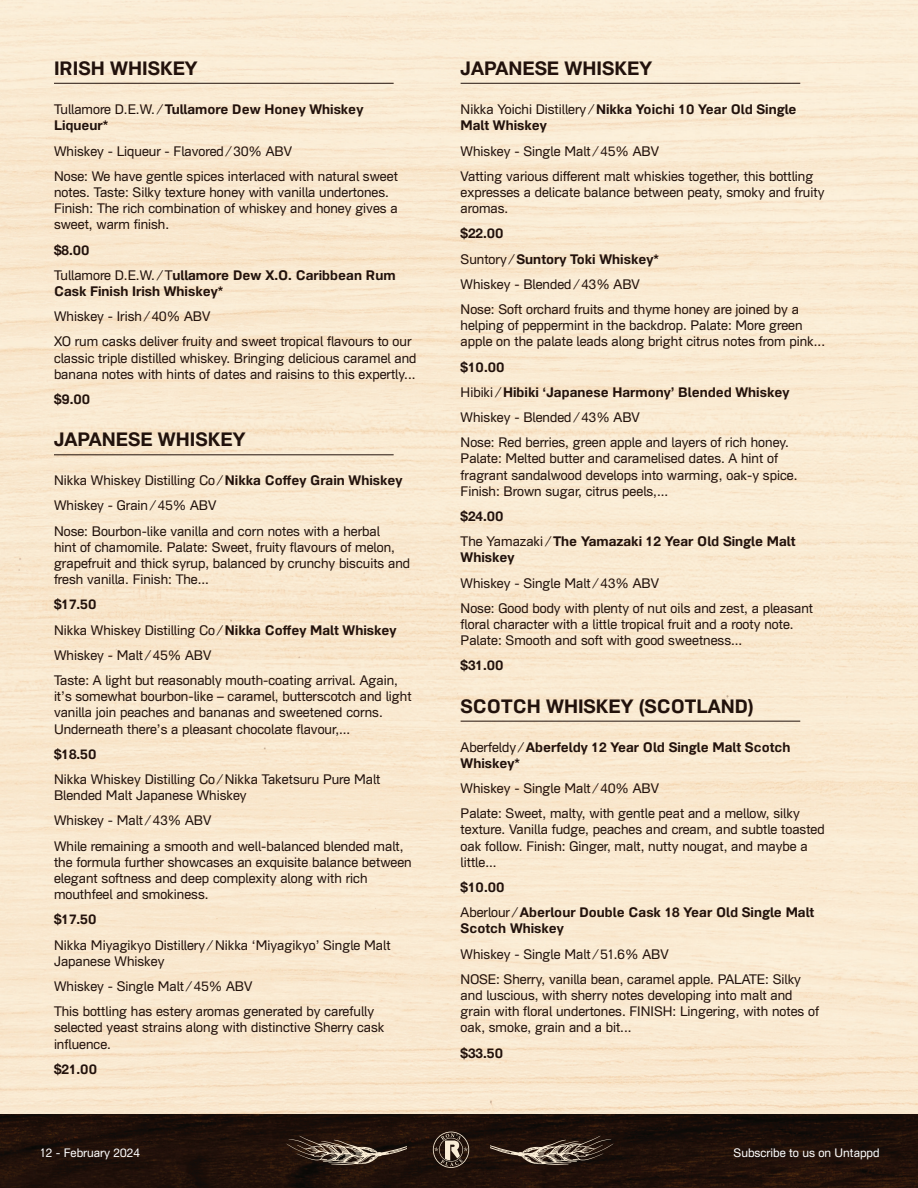
<style>
.page{position:relative;width:918px;height:1188px;background:#fff}
.page>*{position:absolute;margin:0;border:0;box-sizing:border-box;transform-origin:0 0}
.t1{font:700 18.9px "Grammatika";color:#22120c}
.t2{font:13.5px/16.2px "Grammatika";color:#22120c}
.t3{font:700 13.5px/16.2px "Grammatika";color:#22120c}
.t4{font:12px "Grammatika";color:#fff}
.s1{font-weight:400}
.s2{font-weight:700}
</style>
<div class="page">
<img style="left:0;top:0;width:918px;height:1115px">
<img style="left:0;top:1115px;width:918px;height:73px">
<svg style="left:286px;top:1136px;width:120px;height:29px;background:#4f3f34"></svg>
<svg style="left:490px;top:1136px;width:123px;height:29px;background:#4c3d33"></svg>
<svg style="left:433px;top:1132px;width:36px;height:36px"></svg>
<hr style="left:54px;top:83px;width:340px;height:1px;background:#22120c">
<hr style="left:461px;top:83px;width:339px;height:1px;background:#22120c">
<hr style="left:54px;top:454px;width:340px;height:1px;background:#22120c">
<hr style="left:461px;top:721px;width:339px;height:1px;background:#22120c">
<h1 class="t1" style="left:54px;top:57px;width:145px">IRISH WHISKEY</h1>
<p class="t3" style="left:54px;top:101px;width:311px"><span class="s1">Tullamore D.E.W. ⁄</span> Tullamore Dew Honey Whiskey<br>Liqueur*</p>
<p class="t2" style="left:54px;top:138px;width:345px;line-height:25.2px">Whiskey - Liqueur - Flavored ⁄ 30% ABV<br>Nose: We have gentle spices interlaced with natural sweet</p>
<p class="t2" style="left:54px;top:184px;width:345px">notes. Taste: Silky texture honey with vanilla undertones.<br>Finish: The rich combination of whiskey and honey gives a sweet, warm finish.</p>
<p class="t3" style="left:54px;top:237px;width:343px;line-height:25.2px">$8.00<br><span class="s1">Tullamore D.E.W. ⁄ T</span>ullamore Dew X.O. Caribbean Rum</p>
<p class="t3" style="left:54px;top:283px;width:171px">Cask Finish Irish Whiskey*</p>
<p class="t2" style="left:54px;top:304px;width:359px;line-height:25.2px">Whiskey - Irish ⁄ 40% ABV<br>XO rum casks deliver fruity and sweet tropical flavours to our</p>
<p class="t2" style="left:54px;top:350px;width:364px">classic triple distilled whiskey. Bringing delicious caramel and banana notes with hints of dates and raisins to this expertly...</p>
<p class="t3" style="left:54px;top:391px;width:38px">$9.00</p>
<h1 class="t1" style="left:54px;top:428px;width:193px">JAPANESE WHISKEY</h1>
<p class="t2" style="left:54px;top:468px;width:350px;line-height:25.2px">Nikka Whiskey Distilling Co ⁄ <span class="s2">Nikka Coffey Grain Whiskey<br></span>Whiskey - Grain ⁄ 45% ABV<br>Nose: Bourbon-like vanilla and corn notes with a herbal</p>
<p class="t2" style="left:54px;top:539px;width:358px">hint of chamomile. Palate: Sweet, fruity flavours of melon, grapefruit and thick syrup, balanced by crunchy biscuits and fresh vanilla. Finish: The...</p>
<p class="t2" style="left:54px;top:592px;width:346px;line-height:25.2px"><span class="s2">$17.50<br></span>Nikka Whiskey Distilling Co ⁄ <span class="s2">Nikka Coffey Malt Whiskey </span>Whiskey - Malt ⁄ 45% ABV<br>Taste: A light but reasonably mouth-coating arrival. Again,</p>
<p class="t2" style="left:54px;top:688px;width:359px">it’s somewhat bourbon-like – caramel, butterscotch and light vanilla join peaches and bananas and sweetened corns.<br>Underneath there’s a pleasant chocolate flavour,...</p>
<p class="t3" style="left:54px;top:746px;width:44px">$18.50</p>
<p class="t2" style="left:54px;top:771px;width:328px">Nikka Whiskey Distilling Co ⁄ Nikka Taketsuru Pure Malt<br>Blended Malt Japanese Whiskey</p>
<p class="t2" style="left:54px;top:808px;width:351px;line-height:25.2px">Whiskey - Malt ⁄ 43% ABV<br>While remaining a smooth and well-balanced blended malt,</p>
<p class="t2" style="left:54px;top:854px;width:359px">the formula further showcases an exquisite balance between elegant softness and deep complexity along with rich mouthfeel and smokiness.</p>
<p class="t3" style="left:54px;top:911px;width:44px">$17.50</p>
<p class="t2" style="left:54px;top:937px;width:338px">Nikka Miyagikyo Distillery ⁄ Nikka ‘Miyagikyo’ Single Malt<br>Japanese Whiskey</p>
<p class="t2" style="left:54px;top:973px;width:322px;line-height:25.2px">Whiskey - Single Malt ⁄ 45% ABV<br>This bottling has estery aromas generated by carefully</p>
<p class="t2" style="left:54px;top:1019px;width:332px">selected yeast strains along with distinctive Sherry cask influence.</p>
<p class="t3" style="left:54px;top:1061px;width:45px">$21.00</p>
<h1 class="t1" style="left:461px;top:57px;width:193px">JAPANESE WHISKEY</h1>
<p class="t3" style="left:461px;top:101px;width:337px"><span class="s1">Nikka Yoichi Distillery ⁄</span> Nikka Yoichi 10 Year Old Single<br>Malt Whiskey</p>
<p class="t2" style="left:461px;top:138px;width:354px;line-height:25.2px">Whiskey - Single Malt ⁄ 45% ABV<br>Vatting various different malt whiskies together, this bottling</p>
<p class="t2" style="left:461px;top:184px;width:365px">expresses a delicate balance between peaty, smoky and fruity aromas.</p>
<p class="t2" style="left:461px;top:221px;width:340px;line-height:25.2px"><span class="s2">$22.00<br></span>Suntory ⁄ <span class="s2">Suntory Toki Whiskey*<br></span>Whiskey - Blended ⁄ 43% ABV<br>Nose: Soft orchard fruits and thyme honey are joined by a</p>
<p class="t2" style="left:461px;top:317px;width:366px">helping of peppermint in the backdrop. Palate: More green apple on the palate leads along bright citrus notes from pink...</p>
<p class="t2" style="left:461px;top:354px;width:330px;line-height:25.2px"><span class="s2">$10.00<br></span>Hibiki ⁄ <span class="s2">Hibiki ‘Japanese Harmony’ Blended Whiskey </span>Whiskey - Blended ⁄ 43% ABV<br>Nose: Red berries, green apple and layers of rich honey.</p>
<p class="t2" style="left:461px;top:450px;width:338px">Palate: Melted butter and caramelised dates. A hint of fragrant sandalwood develops into warming, oak-y spice.<br>Finish: Brown sugar, citrus peels,...</p>
<p class="t3" style="left:461px;top:503px;width:336px;line-height:25.2px">$24.00<br><span class="s1">The Yamazaki ⁄</span> The Yamazaki 12 Year Old Single Malt</p>
<p class="t3" style="left:461px;top:549px;width:55px">Whiskey</p>
<p class="t2" style="left:461px;top:570px;width:354px;line-height:25.2px">Whiskey - Single Malt ⁄ 43% ABV<br>Nose: Good body with plenty of nut oils and zest, a pleasant</p>
<p class="t2" style="left:461px;top:616px;width:335px">floral character with a little tropical fruit and a rooty note.<br>Palate: Smooth and soft with good sweetness...</p>
<p class="t3" style="left:461px;top:657px;width:45px">$31.00</p>
<h1 class="t1" style="left:461px;top:694px;width:295px">SCOTCH WHISKEY (SCOTLAND)</h1>
<p class="t3" style="left:461px;top:738px;width:332px"><span class="s1">Aberfeldy ⁄</span> Aberfeldy 12 Year Old Single Malt Scotch<br>Whiskey*</p>
<p class="t2" style="left:461px;top:775px;width:341px;line-height:25.2px">Whiskey - Single Malt ⁄ 40% ABV<br>Palate: Sweet, malty, with gentle peat and a mellow, silky</p>
<p class="t2" style="left:461px;top:821px;width:366px">texture. Vanilla fudge, peaches and cream, and subtle toasted oak follow. Finish: Ginger, malt, nutty nougat, and maybe a little...</p>
<p class="t3" style="left:461px;top:874px;width:355px;line-height:25.2px">$10.00<br><span class="s1">Aberlour ⁄</span> Aberlour Double Cask 18 Year Old Single Malt</p>
<p class="t3" style="left:461px;top:920px;width:105px">Scotch Whiskey</p>
<p class="t2" style="left:461px;top:941px;width:342px;line-height:25.2px">Whiskey - Single Malt ⁄ 51.6% ABV<br>NOSE: Sherry, vanilla bean, caramel apple. PALATE: Silky</p>
<p class="t2" style="left:461px;top:987px;width:360px">and luscious, with sherry notes developing into malt and grain with floral undertones. FINISH: Lingering, with notes of oak, smoke, grain and a bit...</p>
<p class="t3" style="left:461px;top:1044px;width:44px">$33.50</p>
<p class="t4" style="left:40px;top:1145px;width:101px">12 - February 2024</p>
<p class="t4" style="left:734px;top:1145px;width:148px">Subscribe to us on Untappd</p>
</div>
